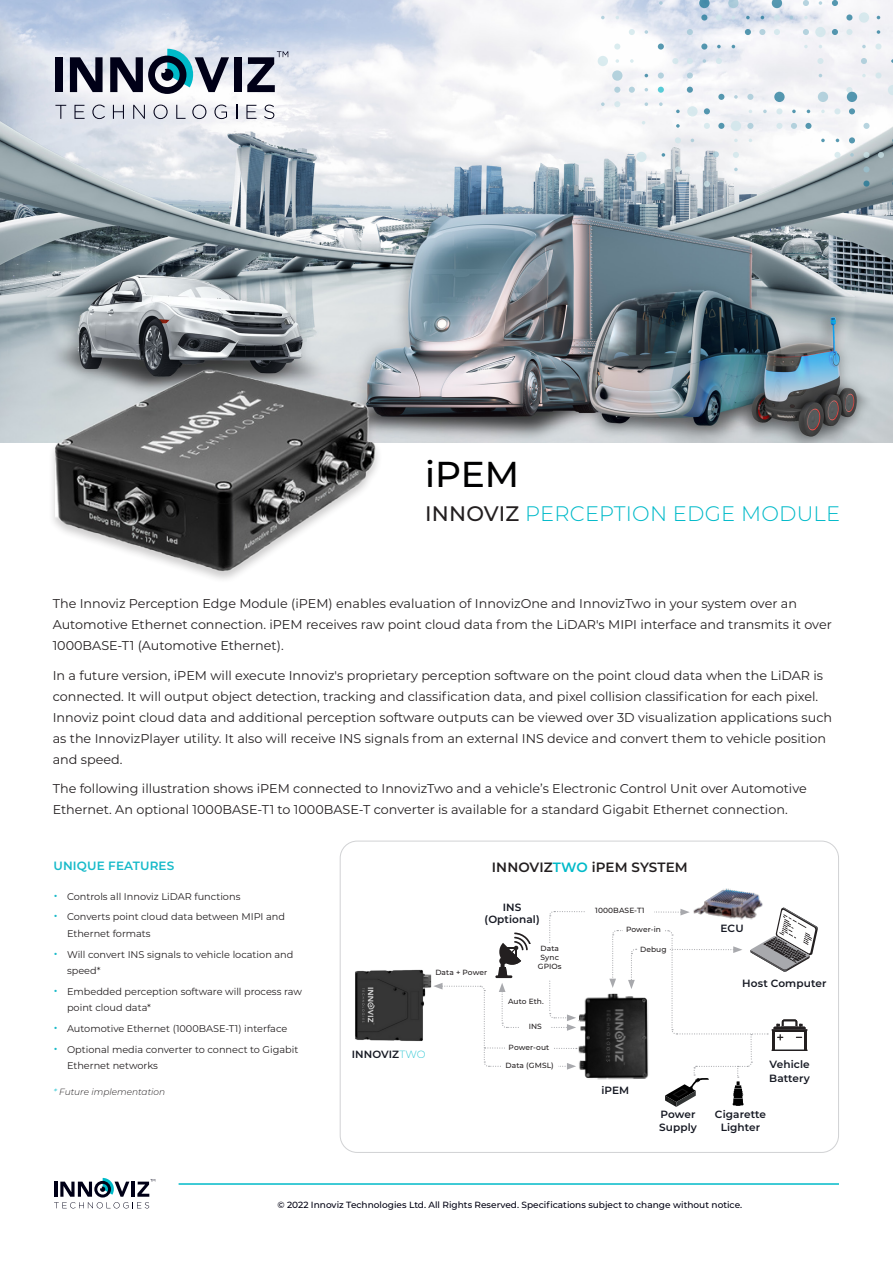
<style>
.page{position:relative;width:893px;height:1263px;background:#fff}
.page>*{position:absolute;margin:0;border:0;box-sizing:border-box;transform-origin:0 0}
.t1{font:500 36px "Montserrat";color:#000001}
.t2{font:300 21px "Montserrat";letter-spacing:.01em;color:#00bac9}
.t3{font:15px "Montserrat";color:#17bac9}
.table_title{font:600 13.5px "Montserrat";letter-spacing:.01em;color:#231f20}
.text{font:12.75px/21px "Montserrat";color:#231f20}
.table_title-2{font:600 12px "Montserrat";letter-spacing:.01em;color:#17bac9}
.draw_blue{font:600 10.5px/13.5px "Montserrat";letter-spacing:.01em;color:#161923}
.t4{font:9.75px "Montserrat";color:#231f20}
.t5{font:500 9px "Montserrat";color:#000112}
.text-2{font:italic 300 9px "Montserrat";color:#231f20}
.draw_blue-2{font:500 7.5px "Montserrat";letter-spacing:.01em;color:#231f20}
.s1{font-weight:500;color:#231f20}
.s2{color:#00bac9}
.s3{font-weight:300;color:#33c8d4}
</style>
<div class="page">
<svg style="left:54px;top:1178px;width:101px;height:30px"></svg>
<hr style="left:179px;top:1183px;width:660px;height:2px;background:#00bac9">
<img style="left:0;top:0;width:893px;height:442px">
<svg style="left:888px;top:85px;width:5px;height:10px"></svg>
<div style="left:875px;top:72px;width:6px;height:7px;background:#d5e7ec;border-radius:50%"></div>
<div style="left:875px;top:43px;width:6px;height:7px;background:#d8eaee;border-radius:3px"></div>
<svg style="left:877px;top:30px;width:3px;height:4px"></svg>
<svg style="left:850px;top:153px;width:4px;height:4px"></svg>
<svg style="left:734px;top:168px;width:4px;height:3px"></svg>
<div style="left:636px;top:152px;width:11px;height:10px;background:#d6e8ec;border-radius:5px"></div>
<svg style="left:733px;top:152px;width:6px;height:6px"></svg>
<svg style="left:704px;top:181px;width:6px;height:6px"></svg>
<svg style="left:713px;top:151px;width:6px;height:6px"></svg>
<svg style="left:675px;top:166px;width:6px;height:6px"></svg>
<svg style="left:834px;top:152px;width:6px;height:6px"></svg>
<svg style="left:863px;top:166px;width:6px;height:6px"></svg>
<svg style="left:878px;top:152px;width:6px;height:6px"></svg>
<svg style="left:863px;top:152px;width:6px;height:6px"></svg>
<svg style="left:734px;top:139px;width:4px;height:3px"></svg>
<div style="left:731px;top:121px;width:10px;height:10px;background:#d6e8ec;border-radius:5px"></div>
<svg style="left:675px;top:137px;width:6px;height:6px"></svg>
<svg style="left:662px;top:153px;width:3px;height:4px"></svg>
<svg style="left:863px;top:181px;width:6px;height:6px"></svg>
<svg style="left:849px;top:137px;width:6px;height:6px"></svg>
<svg style="left:821px;top:139px;width:4px;height:3px"></svg>
<svg style="left:590px;top:0;width:281px;height:129px"></svg>
<div style="left:55px;top:57px;width:8px;height:35px;background:#000017"></div>
<svg style="left:70px;top:57px;width:33px;height:35px"></svg>
<div style="left:234px;top:57px;width:7px;height:35px;background:#000017"></div>
<svg style="left:110px;top:49px;width:119px;height:45px"></svg>
<svg style="left:55px;top:105px;width:11px;height:14px"></svg>
<svg style="left:75px;top:105px;width:10px;height:14px"></svg>
<svg style="left:92px;top:105px;width:13px;height:14px"></svg>
<svg style="left:113px;top:105px;width:11px;height:14px"></svg>
<svg style="left:133px;top:105px;width:12px;height:14px"></svg>
<svg style="left:154px;top:105px;width:14px;height:14px"></svg>
<svg style="left:176px;top:105px;width:10px;height:14px"></svg>
<svg style="left:192px;top:105px;width:14px;height:14px"></svg>
<svg style="left:214px;top:105px;width:13px;height:14px"></svg>
<svg style="left:236px;top:105px;width:1px;height:14px"></svg>
<svg style="left:246px;top:105px;width:11px;height:14px"></svg>
<svg style="left:264px;top:105px;width:10px;height:14px"></svg>
<svg style="left:247px;top:51px;width:41px;height:41px;background:#9698a6"></svg>
<div style="left:48px;top:368px;width:335px;height:216px;background:#231f20;opacity:.23"></div>
<img style="left:55px;top:369px;width:321px;height:204px">
<img style="left:701px;top:888px;width:62px;height:19px">
<img style="left:355px;top:969px;width:77px;height:72px">
<svg style="left:433px;top:907px;width:385px;height:200px"></svg>
<p class="t1" style="left:425px;top:449px;width:96px">iPEM</p>
<p class="t2" style="left:425px;top:499px;width:416px"><span class="s1">INNOVIZ</span> PERCEPTION EDGE MODULE</p>
<p class="text" style="left:53px;top:593px;width:781px">The Innoviz Perception Edge Module (iPEM) enables evaluation of InnovizOne and InnovizTwo in your system over an<br>Automotive Ethernet connection. iPEM receives raw point cloud data from the LiDAR s' MIPI interface and transmits it over<br>1000BASE T- 1 (Automotive Ethernet .(</p>
<p class="text" style="left:53px;top:664px;width:781px">In a future version, iPEM will execute Innoviz s' proprietary perception software on the point cloud data when the LiDAR is connected It. will output object detection, tracking and classification data, and pixel collision classification for each pixel.<br>Innoviz point cloud data and additional perception software outputs can be viewed over D3 visualization applications such as the InnovizPlayer utility It. also will receive INS signals from an external INS device and convert them to vehicle position and speed.</p>
<p class="text" style="left:53px;top:778px;width:755px">The following illustration shows iPEM connected to InnovizTwo and a vehicle s’ Electronic Control Unit over Automotive<br>Ethernet. An optional 1000BASE T- 1 to 1000BASE T- converter is available for a standard Gigabit Ethernet connection.</p>
<p class="table_title-2" style="left:54px;top:857px;width:122px">UNIQUE FEATURES</p>
<p class="t4" style="left:67px;top:889px;width:175px">Controls all Innoviz LiDAR functions</p>
<p class="t3" style="left:54px;top:884px;width:6px">•</p>
<p class="table_title" style="left:492px;top:858px;width:197px">INNOVIZ<span class="s2">TWO</span> iPEM SYSTEM</p>
<p class="t3" style="left:54px;top:905px;width:6px">•</p>
<p class="t3" style="left:54px;top:942px;width:6px">•</p>
<p class="t3" style="left:54px;top:979px;width:6px">•</p>
<p class="t3" style="left:54px;top:1016px;width:6px">•</p>
<p class="t3" style="left:54px;top:1037px;width:6px">•</p>
<p class="t4" style="left:67px;top:910px;width:220px">Converts point cloud data between MIPI and</p>
<p class="t4" style="left:67px;top:927px;width:85px">Ethernet formats</p>
<p class="t4" style="left:67px;top:947px;width:228px">Will convert INS signals to vehicle location and</p>
<p class="t4" style="left:67px;top:964px;width:35px">speed*</p>
<p class="t4" style="left:67px;top:985px;width:237px">Embedded perception software will process raw</p>
<p class="t4" style="left:67px;top:1001px;width:85px">point cloud data*</p>
<p class="t4" style="left:67px;top:1022px;width:222px">Automotive Ethernet (1000BASE T- 1) interface</p>
<p class="t4" style="left:67px;top:1043px;width:233px">Optional media converter to connect to Gigabit</p>
<p class="t4" style="left:67px;top:1059px;width:92px">Ethernet networks</p>
<p class="text-2" style="left:54px;top:1085px;width:113px"><span class="s2">*</span> Future implementation</p>
<p class="draw_blue" style="left:352px;top:1046px;width:75px">INNOVIZ<span class="s3">TWO</span></p>
<p class="draw_blue" style="left:485px;top:901px;width:57px;line-height:12px;text-align:center">INS (Optional(</p>
<p class="draw_blue-2" style="left:435px;top:967px;width:53px">Data + Power</p>
<p class="draw_blue-2" style="left:541px;top:943px;width:20px">Data</p>
<p class="draw_blue-2" style="left:541px;top:952px;width:20px">Sync</p>
<p class="draw_blue-2" style="left:538px;top:961px;width:25px">GPIOs</p>
<p class="draw_blue-2" style="left:508px;top:996px;width:37px">Auto Eth.</p>
<p class="draw_blue-2" style="left:529px;top:1021px;width:15px">INS</p>
<p class="draw_blue-2" style="left:506px;top:1060px;width:50px">Data (GMSL(</p>
<p class="draw_blue-2" style="left:509px;top:1042px;width:42px">Power-out</p>
<p class="draw_blue-2" style="left:595px;top:905px;width:51px">1000BASE T- 1</p>
<p class="draw_blue-2" style="left:626px;top:924px;width:36px">Power-in</p>
<p class="draw_blue-2" style="left:640px;top:944px;width:28px">Debug</p>
<p class="draw_blue" style="left:601px;top:1083px;width:29px">iPEM</p>
<p class="draw_blue" style="left:720px;top:921px;width:25px">ECU</p>
<p class="draw_blue" style="left:742px;top:976px;width:86px">Host Computer</p>
<p class="draw_blue" style="left:769px;top:1057px;width:42px">Vehicle<br>Battery</p>
<p class="draw_blue" style="left:659px;top:1107px;width:39px">Power<br>Supply</p>
<p class="draw_blue" style="left:715px;top:1107px;width:53px;text-align:center">Cigarette<br>Lighter</p>
<p class="t5" style="left:277px;top:1198px;width:466px">© 2022 Innoviz Technologies Ltd. All Rights Reserved. Specifications subject to change without notice.</p>
</div>
